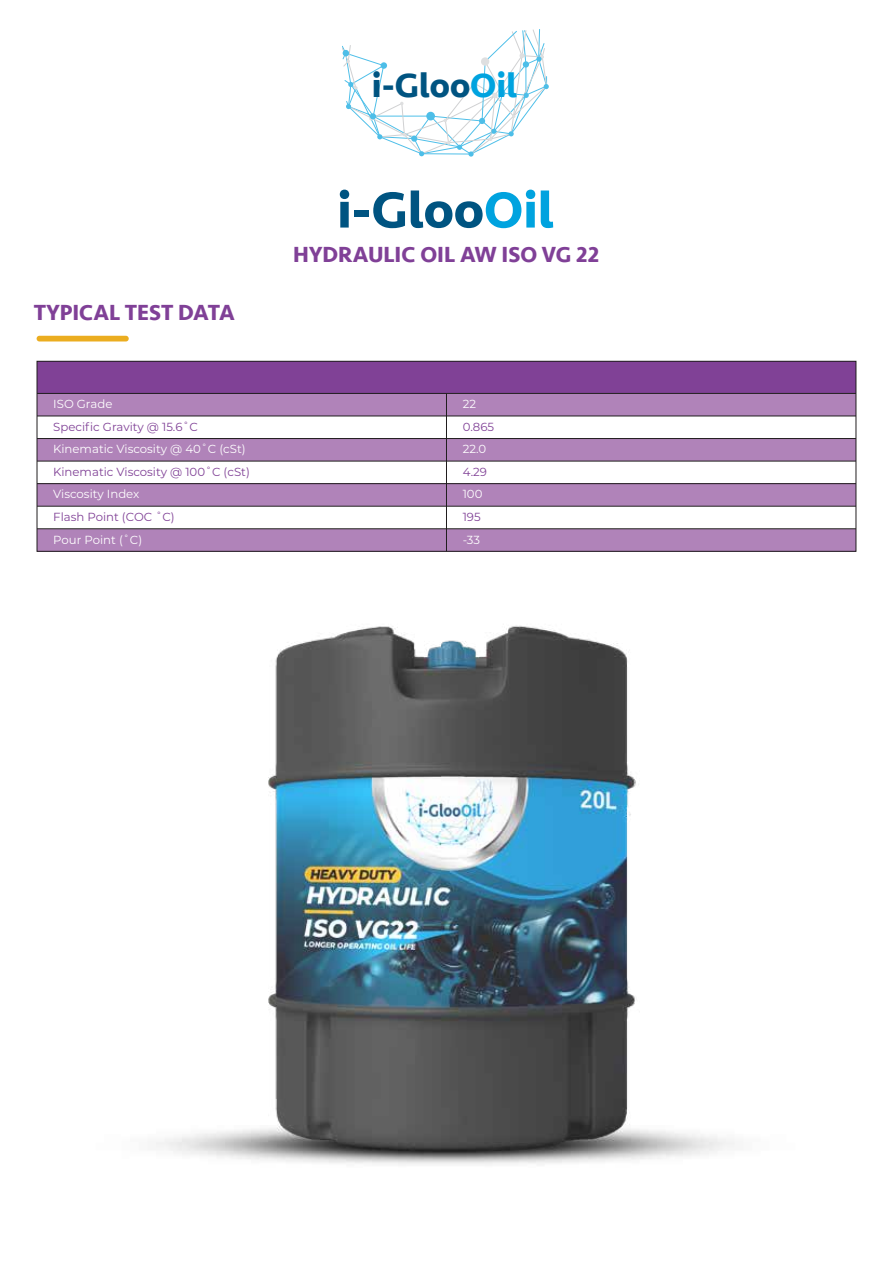
<style>
.page{position:relative;width:893px;height:1263px;background:#fff}
.page>*{position:absolute;margin:0;border:0;box-sizing:border-box;transform-origin:0 0}
.t1{font:700 52.5px "Seravek";color:#005481}
.t2{font:700 35.1px "Seravek";color:#005481}
.t3{font:700 22.5px "Seravek";color:#804097}
.t4{font:11.7px "Montserrat";color:#804196}
.t5{font:11.7px "Montserrat";color:#fff}
.s1{color:#00a3df}
</style>
<div class="page">
<svg style="left:342px;top:29px;width:207px;height:128px"></svg>
<svg style="left:426px;top:112px;width:9px;height:8px"></svg>
<div style="left:37px;top:336px;width:92px;height:5px;background:#ebad20;border-radius:3px"></div>
<div style="left:37px;top:393px;width:409px;height:23px;background:#b083b9"></div>
<div style="left:37px;top:438px;width:409px;height:23px;background:#b083b9"></div>
<div style="left:37px;top:484px;width:409px;height:22px;background:#b083b9"></div>
<div style="left:37px;top:361px;width:819px;height:32px;background:#804196"></div>
<div style="left:446px;top:393px;width:410px;height:23px;background:#b083b9"></div>
<div style="left:446px;top:438px;width:410px;height:23px;background:#b083b9"></div>
<div style="left:446px;top:484px;width:410px;height:22px;background:#b083b9"></div>
<div style="left:37px;top:529px;width:409px;height:22px;background:#b083b9"></div>
<div style="left:446px;top:529px;width:410px;height:22px;background:#b083b9"></div>
<hr style="left:37px;top:393px;width:819px;height:1px;background:#211e1f">
<hr style="left:37px;top:416px;width:819px;height:1px;background:#211e1f">
<hr style="left:37px;top:438px;width:819px;height:1px;background:#211e1f">
<hr style="left:37px;top:461px;width:819px;height:1px;background:#211e1f">
<hr style="left:37px;top:483px;width:819px;height:1px;background:#211e1f">
<hr style="left:37px;top:506px;width:819px;height:1px;background:#211e1f">
<hr style="left:37px;top:528px;width:819px;height:1px;background:#211e1f">
<hr style="left:446px;top:393px;width:1px;height:158px;background:#211e1f">
<div style="left:37px;top:361px;width:819px;height:191px;border:1px solid #211e1f"></div>
<img style="left:156px;top:625px;width:579px;height:540px">
<h2 class="t2" style="left:372px;top:57px;width:146px">i-Gloo<span class="s1">Oil</span></h2>
<h1 class="t1" style="left:337px;top:168px;width:218px">i-Gloo<span class="s1">Oil</span></h1>
<h3 class="t3" style="left:34px;top:294px;width:203px">TYPICAL TEST DATA</h3>
<p class="t5" style="left:53px;top:396px;width:61px">ISO Grade</p>
<p class="t4" style="left:53px;top:419px;width:146px">Specific Gravity @ 15.6˚C</p>
<p class="t5" style="left:53px;top:441px;width:194px">Kinematic Viscosity @ 40˚C (cSt)</p>
<p class="t4" style="left:53px;top:464px;width:198px">Kinematic Viscosity @ 100˚C (cSt)</p>
<p class="t4" style="left:53px;top:509px;width:123px">Flash Point (COC ˚C)</p>
<p class="t5" style="left:53px;top:486px;width:88px">Viscosity Index</p>
<h3 class="t3" style="left:293px;top:236px;width:307px">HYDRAULIC OIL AW ISO VG 22</h3>
<p class="t5" style="left:463px;top:396px;width:15px">22</p>
<p class="t4" style="left:463px;top:419px;width:33px">0.865</p>
<p class="t5" style="left:463px;top:441px;width:25px">22.0</p>
<p class="t4" style="left:463px;top:464px;width:26px">4.29</p>
<p class="t4" style="left:463px;top:509px;width:19px">195</p>
<p class="t5" style="left:463px;top:486px;width:21px">100</p>
<p class="t5" style="left:53px;top:531px;width:90px">Pour Point (˚C)</p>
<p class="t5" style="left:463px;top:531px;width:19px">-33</p>
</div>
